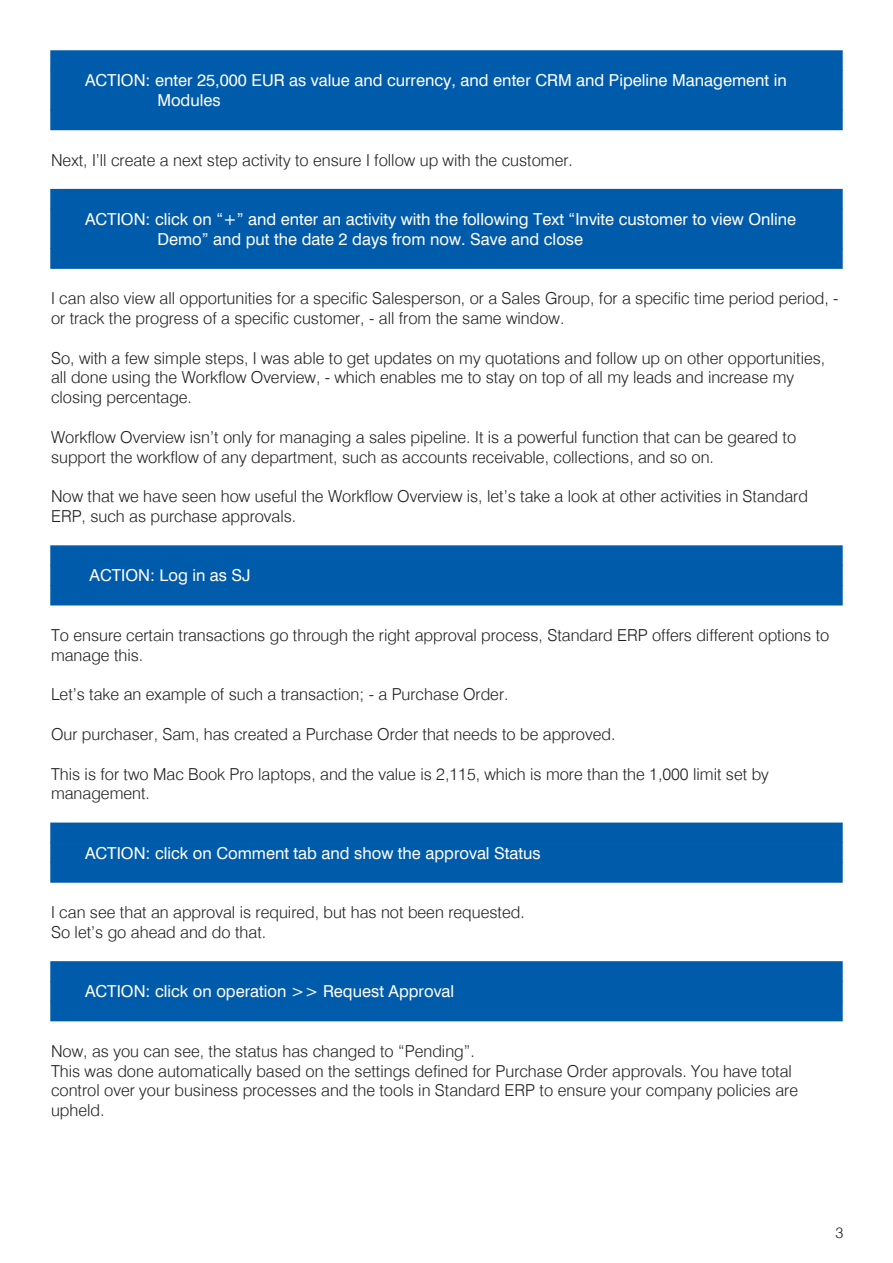
<style>
.page{position:relative;width:893px;height:1263px;background:#fff}
.page>*{position:absolute;margin:0;border:0;box-sizing:border-box;transform-origin:0 0}
.Body{font:300 16.5px/19.8px "Swiss Delux";color:#231f20}
.action{font:16.5px/19.8px "Swiss Delux Roman";color:#fff}
.t1{font:300 15px "Swiss Delux";color:#231f20}
</style>
<div class="page">
<div style="left:50px;top:50px;width:793px;height:21px;background:#015bab;border:2px solid #015bab"></div>
<div style="left:50px;top:70px;width:793px;height:40px;background:#015bab"></div>
<div style="left:50px;top:110px;width:793px;height:20px;background:#015bab"></div>
<div style="left:50px;top:189px;width:793px;height:20px;background:#015bab"></div>
<div style="left:50px;top:209px;width:793px;height:40px;background:#015bab"></div>
<div style="left:50px;top:248px;width:793px;height:21px;background:#015bab;border:2px solid #015bab"></div>
<div style="left:50px;top:545px;width:793px;height:21px;background:#015bab;border:2px solid #015bab"></div>
<div style="left:50px;top:565px;width:793px;height:21px;background:#015bab"></div>
<div style="left:50px;top:585px;width:793px;height:20px;background:#015bab"></div>
<div style="left:50px;top:822px;width:793px;height:21px;background:#015bab;border:2px solid #015bab"></div>
<div style="left:50px;top:842px;width:793px;height:21px;background:#015bab"></div>
<div style="left:50px;top:862px;width:793px;height:21px;background:#015bab;border:2px solid #015bab"></div>
<div style="left:50px;top:961px;width:793px;height:21px;background:#015bab;border:2px solid #015bab"></div>
<div style="left:50px;top:981px;width:793px;height:20px;background:#015bab"></div>
<div style="left:50px;top:1001px;width:793px;height:20px;background:#015bab"></div>
<p class="action" style="left:157px;top:71px;width:631px;text-indent:-72px">ACTION: enter 25,000 EUR as value and currency, and enter CRM and Pipeline Management in<br>Modules</p>
<p class="Body" style="left:51px;top:150px;width:523px">Next, I’ll create a next step activity to ensure I follow up with the customer.</p>
<p class="action" style="left:157px;top:210px;width:640px;text-indent:-72px">ACTION: click on “+” and enter an activity with the following Text “Invite customer to view Online<br>Demo” and put the date 2 days from now. Save and close</p>
<p class="Body" style="left:51px;top:289px;width:789px">I can also view all opportunities for a specific Salesperson, or a Sales Group, for a specific time period period, - or track the progress of a specific customer, - all from the same window.</p>
<p class="Body" style="left:51px;top:348px;width:776px">So, with a few simple steps, I was able to get updates on my quotations and follow up on other opportunities, all done using the Workflow Overview, - which enables me to stay on top of all my leads and increase my closing percentage.</p>
<p class="Body" style="left:51px;top:427px;width:747px">Workflow Overview isn’t only for managing a sales pipeline. It is a powerful function that can be geared to support the workflow of any department, such as accounts receivable, collections, and so on.</p>
<p class="Body" style="left:51px;top:487px;width:758px">Now that we have seen how useful the Workflow Overview is, let’s take a look at other activities in Standard<br>ERP, such as purchase approvals.</p>
<p class="action" style="left:90px;top:566px;width:162px">ACTION: Log in as SJ</p>
<p class="Body" style="left:51px;top:625px;width:780px">To ensure certain transactions go through the right approval process, Standard ERP offers different options to manage this.</p>
<p class="Body" style="left:51px;top:685px;width:459px">Let’s take an example of such a transaction; - a Purchase Order.</p>
<p class="Body" style="left:51px;top:724px;width:566px">Our purchaser, Sam, has created a Purchase Order that needs to be approved.</p>
<p class="Body" style="left:51px;top:764px;width:719px">This is for two Mac Book Pro laptops, and the value is 2,115, which is more than the 1,000 limit set by management.</p>
<p class="action" style="left:85px;top:844px;width:457px">ACTION: click on Comment tab and show the approval Status</p>
<p class="Body" style="left:51px;top:903px;width:475px">I can see that an approval is required, but has not been requested.</p>
<p class="Body" style="left:51px;top:922px;width:217px">So let’s go ahead and do that.</p>
<p class="action" style="left:85px;top:982px;width:371px">ACTION: click on operation &gt;&gt; Request Approval</p>
<p class="Body" style="left:51px;top:1041px;width:425px">Now, as you can see, the status has changed to “Pending”.</p>
<p class="Body" style="left:51px;top:1061px;width:749px">This was done automatically based on the settings defined for Purchase Order approvals. You have total control over your business processes and the tools in Standard ERP to ensure your company policies are upheld.</p>
<p class="t1" style="left:835px;top:1223px;width:9px">3</p>
</div>
